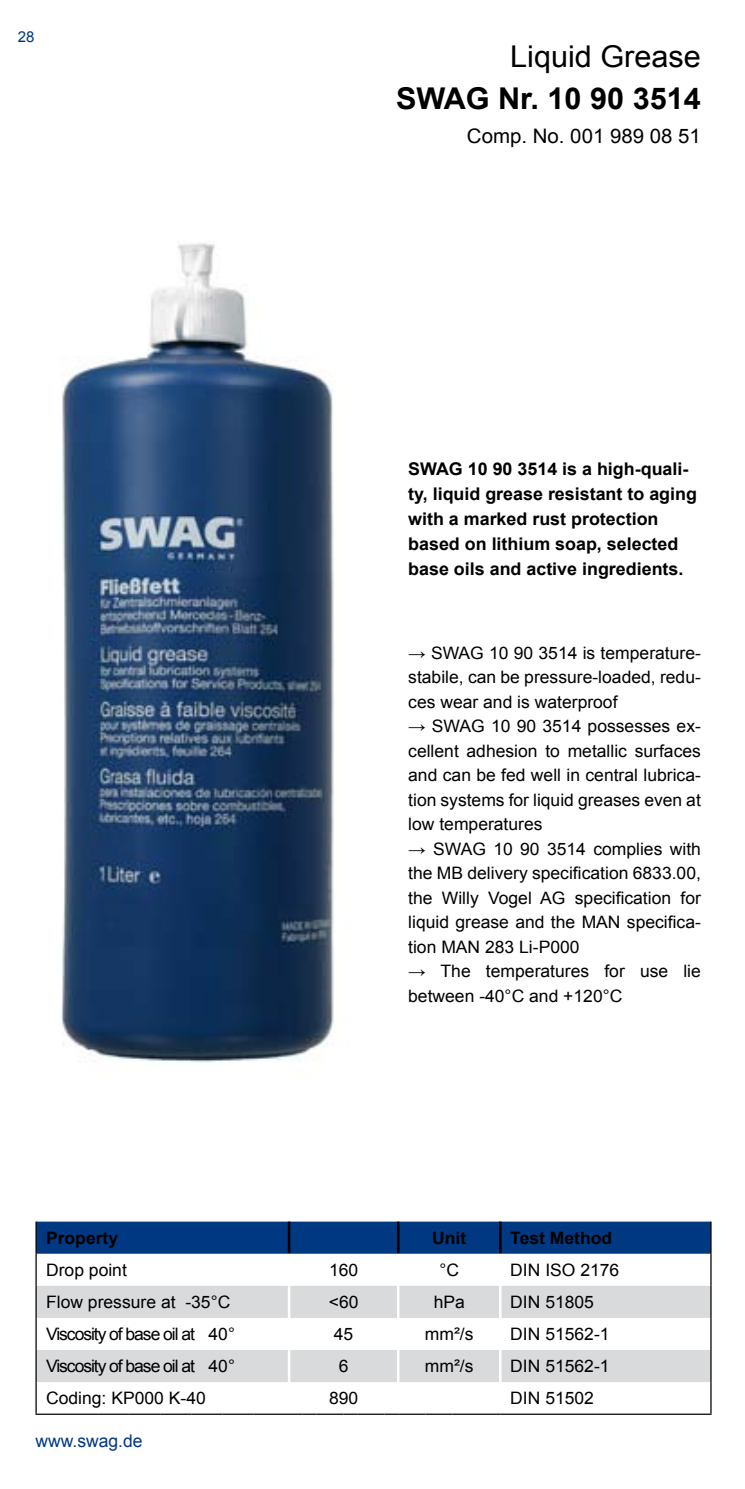
<style>
.page{position:relative;width:745px;height:1489px;background:#fff}
.page>*{position:absolute;margin:0;border:0;box-sizing:border-box;transform-origin:0 0}
.t1{font:700 30px "Arial";color:#000}
.t2{font:30px "Arial";color:#000}
.t3{font:20px "Arial";color:#000}
.t4{font:700 17.5px/25px "Arial";color:#000}
.t5{font:17.5px "Arial";color:#003882}
.t6{font:17.25px/24.5px "Arial";color:#000;text-align:justify}
.t7{font:17.25px "Arial";letter-spacing:-.06em;color:#000}
.t8{font:700 17.25px "Arial";color:#000}
.t9{font:15px "Arial";color:#003882}
.s1{font-weight:700}
</style>
<div class="page">
<div style="left:37px;top:1221px;width:672px;height:32px;background:#003882"></div>
<svg style="left:37px;top:1286px;width:672px;height:95px;fill:#d9dadb"></svg>
<hr style="left:287px;top:1221px;width:3px;height:32px;background:#000">
<hr style="left:397px;top:1221px;width:2px;height:32px;background:#000">
<hr style="left:498px;top:1221px;width:3px;height:32px;background:#000">
<hr style="left:287px;top:1285px;width:3px;height:32px;background:#fff">
<hr style="left:397px;top:1285px;width:2px;height:32px;background:#fff">
<hr style="left:498px;top:1285px;width:3px;height:32px;background:#fff">
<hr style="left:287px;top:1317px;width:3px;height:32px;background:#fff">
<hr style="left:397px;top:1317px;width:2px;height:32px;background:#fff">
<hr style="left:498px;top:1317px;width:3px;height:32px;background:#fff">
<hr style="left:287px;top:1349px;width:3px;height:32px;background:#fff">
<hr style="left:397px;top:1349px;width:2px;height:32px;background:#fff">
<hr style="left:498px;top:1349px;width:3px;height:32px;background:#fff">
<hr style="left:35px;top:1221px;width:2px;height:32px;background:#000">
<hr style="left:709px;top:1221px;width:2px;height:32px;background:#000">
<hr style="left:35px;top:1253px;width:2px;height:32px;background:#000">
<hr style="left:709px;top:1253px;width:2px;height:32px;background:#000">
<hr style="left:35px;top:1285px;width:2px;height:32px;background:#000">
<hr style="left:709px;top:1285px;width:2px;height:32px;background:#000">
<hr style="left:35px;top:1317px;width:2px;height:32px;background:#000">
<hr style="left:709px;top:1317px;width:2px;height:32px;background:#000">
<hr style="left:35px;top:1349px;width:2px;height:32px;background:#000">
<hr style="left:709px;top:1349px;width:2px;height:32px;background:#000">
<hr style="left:35px;top:1381px;width:2px;height:32px;background:#000">
<hr style="left:709px;top:1381px;width:2px;height:32px;background:#000">
<hr style="left:35px;top:1413px;width:32px;height:1px;background:#000">
<hr style="left:67px;top:1413px;width:31px;height:1px;background:#000">
<hr style="left:98px;top:1413px;width:31px;height:1px;background:#000">
<hr style="left:129px;top:1413px;width:31px;height:1px;background:#000">
<hr style="left:160px;top:1413px;width:31px;height:1px;background:#000">
<hr style="left:191px;top:1413px;width:31px;height:1px;background:#000">
<hr style="left:222px;top:1413px;width:31px;height:1px;background:#000">
<hr style="left:253px;top:1413px;width:36px;height:1px;background:#000">
<svg style="left:289px;top:1413px;width:163px;height:1px"></svg>
<hr style="left:452px;top:1413px;width:48px;height:1px;background:#000">
<hr style="left:500px;top:1413px;width:94px;height:1px;background:#000">
<hr style="left:594px;top:1413px;width:117px;height:1px;background:#000">
<img style="left:61px;top:243px;width:273px;height:820px">
<p class="t9" style="left:18px;top:27px;width:18px">28</p>
<h1 class="t2" style="left:510px;top:37px;width:192px">Liquid Grease</h1>
<h1 class="t1" style="left:396px;top:78px;width:306px">SWAG Nr. 10 90 3514</h1>
<p class="t3" style="left:466px;top:123px;width:229px">Comp. No. 001 989 08 51</p>
<p class="t4" style="left:408px;top:457px;width:290px">SWAG 10 90 3514 is a high-quali&shy;ty, liquid grease resistant to aging with a marked rust protection based on lithium soap, selected base oils and active ingredients.</p>
<p class="t6" style="left:408px;top:640px;width:294px"><span class="s1">→</span> SWAG 1 0 90 3514 is temperature&shy;stabile, can be pressure-loaded, redu&shy;ces wear and is waterproof</p>
<p class="t6" style="left:408px;top:714px;width:294px"><span class="s1">→</span> SWAG 1 0 90 3514 possesses ex&shy;cellent adhesion to metallic surfaces and can be fed well in central lubrica&shy;tion systems for liquid greases even at low temperatures</p>
<p class="t6" style="left:408px;top:836px;width:294px"><span class="s1">→</span> SWAG 1 0 90 3514 complies with the MB delivery specification 6833.00, the Willy Vogel AG specification for liquid grease and the MAN specifica&shy;tion MAN 283 Li-P000</p>
<p class="t6" style="left:408px;top:959px;width:294px"><span class="s1">→</span> The temperatures for use lie between -40°C and +120°C</p>
<p class="t8" style="left:46px;top:1226px;width:73px">Property</p>
<p class="t8" style="left:432px;top:1226px;width:36px">Unit</p>
<p class="t8" style="left:510px;top:1226px;width:103px">Test Method</p>
<p class="t6" style="left:46px;top:1257px;width:82px">Drop point</p>
<p class="t6" style="left:329px;top:1257px;width:31px">160</p>
<p class="t6" style="left:439px;top:1257px;width:21px">°C</p>
<p class="t6" style="left:510px;top:1257px;width:110px">DIN ISO 21 76</p>
<p class="t6" style="left:46px;top:1289px;width:185px">Flow pressure at -35°C</p>
<p class="t6" style="left:328px;top:1289px;width:31px">&lt;60</p>
<p class="t6" style="left:433px;top:1289px;width:33px">hPa</p>
<p class="t6" style="left:510px;top:1289px;width:85px">DIN 51 805</p>
<p class="t7" style="left:46px;top:1322px;width:190px">Viscosity of base oil at 40°</p>
<p class="t6" style="left:334px;top:1321px;width:21px">45</p>
<p class="t6" style="left:424px;top:1321px;width:50px">mm²/s</p>
<p class="t6" style="left:510px;top:1321px;width:96px">DIN 51 562-1</p>
<p class="t7" style="left:46px;top:1354px;width:190px">Viscosity of base oil at 40°</p>
<p class="t6" style="left:338px;top:1353px;width:11px">6</p>
<p class="t6" style="left:424px;top:1353px;width:50px">mm²/s</p>
<p class="t6" style="left:510px;top:1353px;width:96px">DIN 51 562-1</p>
<p class="t6" style="left:46px;top:1386px;width:161px">Coding: KP000 K-40</p>
<p class="t6" style="left:329px;top:1386px;width:31px">890</p>
<p class="t6" style="left:510px;top:1386px;width:84px">DIN 51 502</p>
<p class="t5" style="left:35px;top:1428px;width:108px">www.swag.de</p>
</div>
